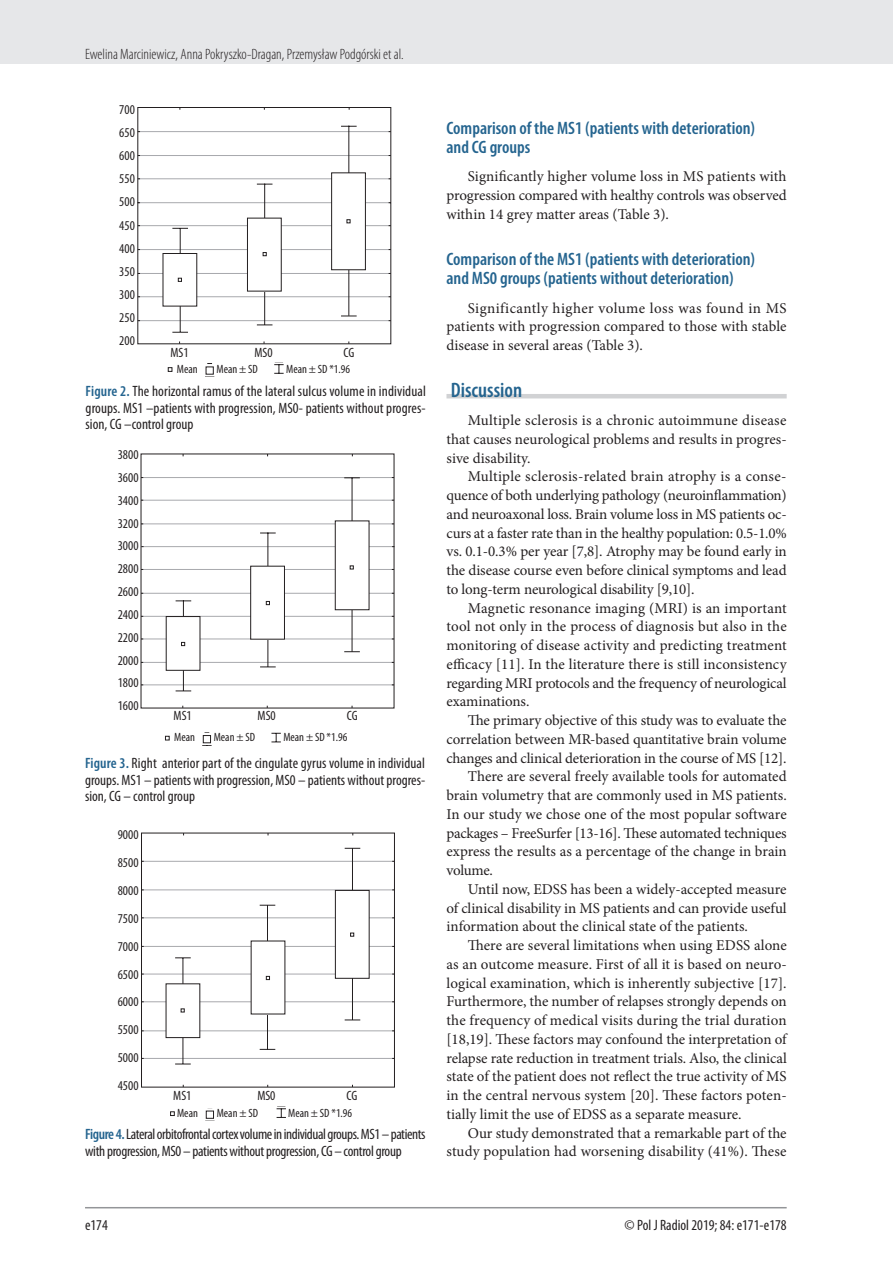
<style>
.page{position:relative;width:893px;height:1263px;background:#fff}
.page>*{position:absolute;margin:0;border:0;box-sizing:border-box;transform-origin:0 0}
.t1{font:600 condensed 21px "Myriad Pro";color:#24648f}
.t2{font:600 condensed 18px/18.8px "Myriad Pro";color:#24648f}
.t3{font:15px/18.8px "Minion Pro";letter-spacing:-.005em;color:#231f20;text-align:justify}
.t4{font:condensed 15px/16.5px "Myriad Pro";letter-spacing:-.02em;color:#231f20;text-align:justify}
.t5{font:300 condensed 15px "Myriad Pro";color:#231f20}
.t6{font:condensed 15px "Myriad Pro";color:#231f20}
.t7{font:condensed 13.5px/22.8px "Myriad Pro";color:#231f20;text-align:justify}
.t8{font:condensed 12px "Myriad Pro";color:#231f20}
.s1{font-weight:600;color:#24648f}
</style>
<div class="page">
<div style="left:0;top:0;width:893px;height:64px;background:#e6e7e9"></div>
<hr style="left:85px;top:1207px;width:702px;height:1px;background:#939598">
<svg style="left:137px;top:107px;width:254px;height:237px"></svg>
<div style="left:163px;top:253px;width:34px;height:53px;background:#fff"></div>
<svg style="left:178px;top:125px;width:188px;height:192px"></svg>
<svg style="left:141px;top:454px;width:253px;height:254px"></svg>
<svg style="left:141px;top:833px;width:254px;height:254px"></svg>
<svg style="left:168px;top:367px;width:4px;height:5px"></svg>
<svg style="left:274px;top:362px;width:10px;height:12px"></svg>
<svg style="left:205px;top:366px;width:9px;height:9px"></svg>
<svg style="left:165px;top:736px;width:5px;height:4px"></svg>
<svg style="left:271px;top:732px;width:10px;height:10px"></svg>
<svg style="left:202px;top:732px;width:10px;height:12px"></svg>
<svg style="left:170px;top:1111px;width:5px;height:5px"></svg>
<svg style="left:277px;top:1106px;width:9px;height:12px"></svg>
<svg style="left:205px;top:1108px;width:9px;height:11px"></svg>
<hr style="left:446px;top:394px;width:341px;height:4px;background:#d1d2d4">
<p class="t5" style="left:85px;top:45px;width:320px">Ewelina Marciniewicz, Anna Pokryszko-Dragan, Przemysław Podgórski et al.</p>
<p class="t7" style="left:119px;top:97px;width:17px">700<br>650<br>600<br>550<br>500<br>450<br>400<br>350<br>300<br>250<br>200</p>
<p class="t7" style="left:170px;top:341px;width:20px">MS1</p>
<p class="t7" style="left:254px;top:341px;width:20px">MS0</p>
<p class="t7" style="left:344px;top:341px;width:12px">CG</p>
<p class="t8" style="left:177px;top:361px;width:22px">Mean</p>
<p class="t8" style="left:217px;top:361px;width:43px">Mean ± SD</p>
<p class="t8" style="left:286px;top:361px;width:65px">Mean ± SD *1.96</p>
<p class="t4" style="left:86px;top:383px;width:342px"><span class="s1">Figure 2.</span> The horizontal ramus of the lateral sulcus volume in individual groups. MS1 –patients with progression, MS0- patients without progres&shy;sion, CG –control group</p>
<p class="t7" style="left:118px;top:443px;width:22px">3800<br>3600<br>3400<br>3200<br>3000<br>2800<br>2600<br>2400<br>2200<br>2000<br>1800<br>1600</p>
<p class="t7" style="left:174px;top:704px;width:20px">MS1</p>
<p class="t7" style="left:258px;top:704px;width:20px">MS0</p>
<p class="t7" style="left:347px;top:704px;width:12px">CG</p>
<p class="t8" style="left:174px;top:730px;width:22px">Mean</p>
<p class="t8" style="left:214px;top:730px;width:43px">Mean ± SD</p>
<p class="t8" style="left:283px;top:730px;width:65px">Mean ± SD *1.96</p>
<p class="t4" style="left:85px;top:755px;width:342px"><span class="s1">Figure 3.</span> Right anterior part of the cingulate gyrus volume in individual groups. MS1 – patients with progression, MS0 – patients without progres&shy;sion, CG – control group</p>
<p class="t7" style="left:118px;top:820px;width:22px;line-height:27.9px">9000<br>8500<br>8000<br>7500<br>7000<br>6500<br>6000<br>5500<br>5000<br>4500</p>
<p class="t7" style="left:173px;top:1083px;width:20px">MS1</p>
<p class="t7" style="left:257px;top:1083px;width:20px">MS0</p>
<p class="t7" style="left:347px;top:1083px;width:12px">CG</p>
<p class="t8" style="left:177px;top:1106px;width:22px">Mean</p>
<p class="t8" style="left:217px;top:1106px;width:43px">Mean ± SD</p>
<p class="t8" style="left:288px;top:1106px;width:65px">Mean ± SD *1.96</p>
<p class="t4" style="left:85px;top:1126px;width:342px"><span class="s1">Figure 4.</span> Lateral orbitofrontal cortex volume in individual groups. MS1 – patients with progression, MS0 – patients without progression, CG – control group</p>
<p class="t2" style="left:446px;top:118px;width:310px">Comparison of the MS1 (patients with deterioration) and CG groups</p>
<p class="t3" style="left:446px;top:167px;width:342px;text-indent:21px">Significantly higher volume loss in MS patients with progression compared with healthy controls was observed within 14 grey matter areas (Table 3).</p>
<p class="t2" style="left:446px;top:250px;width:310px">Comparison of the MS1 (patients with deterioration) and MS0 groups (patients without deterioration)</p>
<p class="t3" style="left:446px;top:298px;width:342px;text-indent:21px">Significantly higher volume loss was found in MS patients with progression compared to those with stable disease in several areas (Table 3).</p>
<h1 class="t1" style="left:451px;top:377px;width:73px">Discussion</h1>
<p class="t3" style="left:446px;top:411px;width:342px;text-indent:21px">Multiple sclerosis is a chronic autoimmune disease that causes neurological problems and results in progres&shy;sive disability.</p>
<p class="t3" style="left:446px;top:467px;width:342px;text-indent:21px">Multiple sclerosis-related brain atrophy is a conse&shy;quence of both underlying pathology (neuroinflammation) and neuroaxonal loss. Brain volume loss in MS patients oc&shy;curs at a faster rate than in the healthy population: 0.5-1.0% vs. 0.1-0.3% per year [7,8]. Atrophy may be found early in the disease course even before clinical symptoms and lead to long-term neurological disability [9,10].</p>
<p class="t3" style="left:446px;top:598px;width:342px;text-indent:21px">Magnetic resonance imaging (MRI) is an important tool not only in the process of diagnosis but also in the monitoring of disease activity and predicting treatment efficacy [11]. In the literature there is still inconsistency regarding MRI protocols and the frequency of neurological examinations.</p>
<p class="t3" style="left:468px;top:711px;width:320px">The primary objective of this study was to evaluate the</p>
<p class="t3" style="left:446px;top:730px;width:342px">correlation between MR-based quantitative brain volume</p>
<p class="t3" style="left:446px;top:748px;width:341px">changes and clinical deterioration in the course of MS [12].</p>
<p class="t3" style="left:468px;top:767px;width:320px">There are several freely available tools for automated</p>
<p class="t3" style="left:446px;top:786px;width:342px">brain volumetry that are commonly used in MS patients.</p>
<p class="t3" style="left:446px;top:805px;width:342px">In our study we chose one of the most popular software</p>
<p class="t3" style="left:446px;top:823px;width:342px">packages – FreeSurfer [13-16]. These automated techniques</p>
<p class="t3" style="left:446px;top:842px;width:342px">express the results as a percentage of the change in brain</p>
<p class="t3" style="left:446px;top:861px;width:48px">volume.</p>
<p class="t3" style="left:468px;top:880px;width:320px">Until now, EDSS has been a widely-accepted measure</p>
<p class="t3" style="left:446px;top:898px;width:342px">of clinical disability in MS patients and can provide useful</p>
<p class="t3" style="left:446px;top:917px;width:303px">information about the clinical state of the patients.</p>
<p class="t3" style="left:468px;top:936px;width:321px">There are several limitations when using EDSS alone</p>
<p class="t3" style="left:446px;top:955px;width:342px">as an outcome measure. First of all it is based on neuro-</p>
<p class="t3" style="left:446px;top:973px;width:342px">logical examination, which is inherently subjective [17].</p>
<p class="t3" style="left:446px;top:992px;width:342px">Furthermore, the number of relapses strongly depends on</p>
<p class="t3" style="left:446px;top:1011px;width:342px">the frequency of medical visits during the trial duration</p>
<p class="t3" style="left:446px;top:1030px;width:342px">[18,19]. These factors may confound the interpretation of</p>
<p class="t3" style="left:446px;top:1048px;width:342px">relapse rate reduction in treatment trials. Also, the clinical</p>
<p class="t3" style="left:446px;top:1067px;width:342px">state of the patient does not reflect the true activity of MS</p>
<p class="t3" style="left:446px;top:1086px;width:342px">in the central nervous system [20]. These factors poten-</p>
<p class="t3" style="left:446px;top:1105px;width:296px">tially limit the use of EDSS as a separate measure.</p>
<p class="t3" style="left:468px;top:1123px;width:320px">Our study demonstrated that a remarkable part of the</p>
<p class="t3" style="left:446px;top:1142px;width:342px">study population had worsening disability (41%). These</p>
<p class="t4" style="left:85px;top:1216px;width:24px">e174</p>
<p class="t6" style="left:625px;top:1216px;width:164px">© Pol J Radiol 2019; 84: e171-e178</p>
</div>
